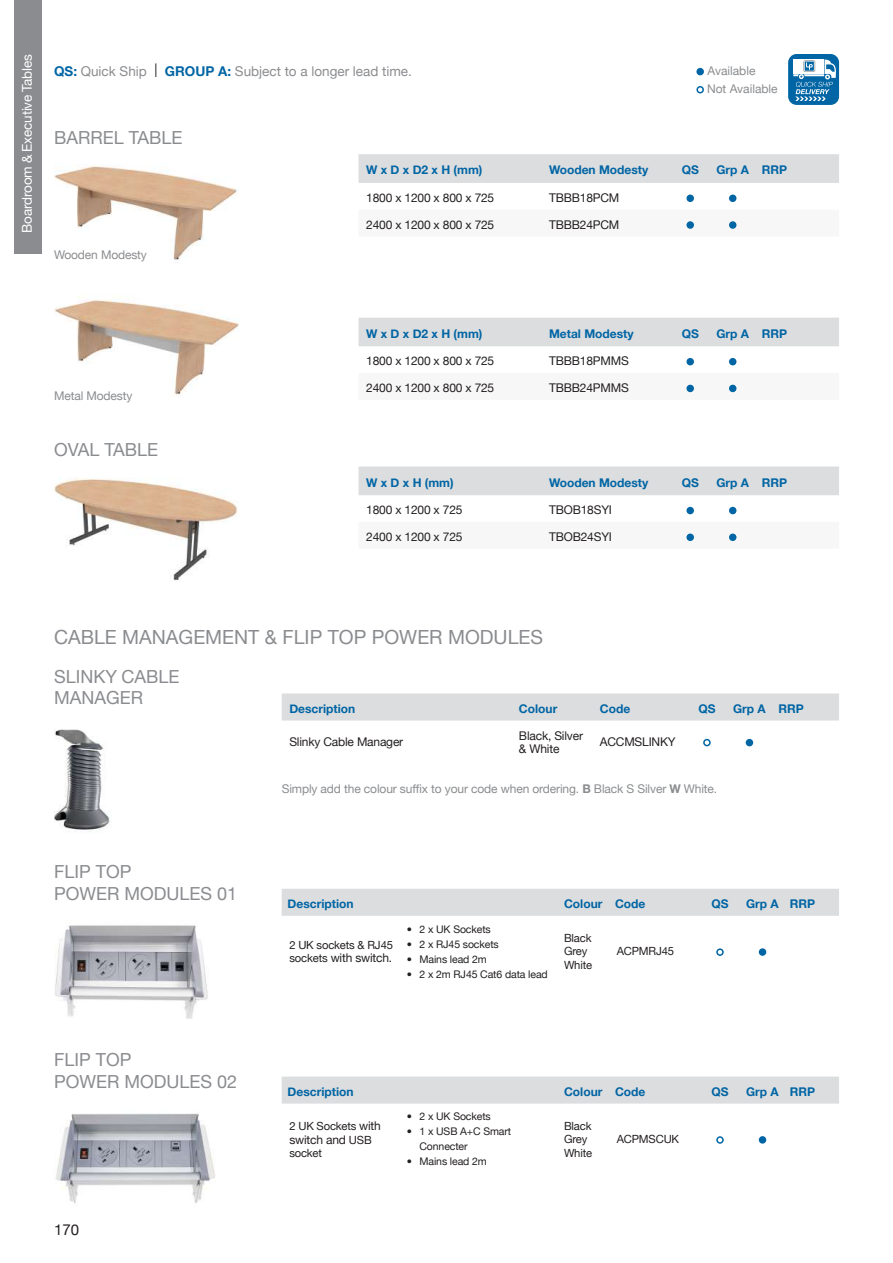
<style>
.page{position:relative;width:893px;height:1263px;background:#fff}
.page>*{position:absolute;margin:0;border:0;box-sizing:border-box;transform-origin:0 0}
.t1{font:19.5px "Helvetica Neue";color:#8a8c8f}
.t2{font:18px/21.6px "Helvetica Neue";color:#8a8c8f}
.t3{font:15px "Helvetica Neue";color:#231f20}
.t4{font:13.5px "Helvetica Neue";color:#8a8c8f}
.t5{font:13.5px "Helvetica Neue";letter-spacing:-.01em;color:#fff}
.t6{font:12px/13.5px "Helvetica Neue";letter-spacing:-.015em;color:#231f20}
.t7{font:700 12px "Helvetica Neue";color:#0065a4}
.t8{font:12px/18px "Helvetica Neue";letter-spacing:-.01em;color:#8a8c8f}
.t9{font:11.25px/13.5px "Helvetica Neue";letter-spacing:-.015em;color:#231f20}
.t10{font:10.5px/15px "Helvetica Neue";letter-spacing:-.01em;color:#231f20}
.s1{font-weight:700;color:#0065a4}
.s2{color:#231f20}
.s3{font-weight:700}
.s4{font-size:11.25px}
.s5{font-size:12px}
</style>
<div class="page">
<img style="left:54px;top:165px;width:183px;height:95px">
<img style="left:54px;top:296px;width:185px;height:99px">
<img style="left:54px;top:478px;width:185px;height:103px">
<img style="left:54px;top:729px;width:56px;height:103px">
<img style="left:55px;top:925px;width:153px;height:94px">
<img style="left:55px;top:1113px;width:160px;height:91px">
<div style="left:788px;top:54px;width:51px;height:51px;background:#0065a4;border-radius:8px"></div>
<svg style="left:793px;top:59px;width:43px;height:42px"></svg>
<div style="left:696px;top:68px;width:8px;height:7px;border:2px solid #0065a4;border-radius:50%"></div>
<div style="left:696px;top:86px;width:8px;height:7px;border:2px solid #0065a4;border-radius:50%"></div>
<div style="left:359px;top:154px;width:480px;height:29px;background:#dcdddf"></div>
<div style="left:686px;top:195px;width:8px;height:7px;border:2px solid #0065a4;border-radius:50%"></div>
<div style="left:729px;top:195px;width:7px;height:7px;border:2px solid #0065a4;border-radius:50%"></div>
<svg style="left:686px;top:221px;width:51px;height:8px"></svg>
<div style="left:729px;top:221px;width:7px;height:8px;border:2px solid #0065a4;border-radius:50%"></div>
<div style="left:359px;top:466px;width:480px;height:29px;background:#dcdddf"></div>
<div style="left:686px;top:507px;width:8px;height:7px;border:2px solid #0065a4;border-radius:50%"></div>
<div style="left:729px;top:507px;width:7px;height:7px;border:2px solid #0065a4;border-radius:50%"></div>
<svg style="left:686px;top:533px;width:51px;height:9px"></svg>
<div style="left:729px;top:534px;width:7px;height:7px;border:2px solid #0065a4;border-radius:50%"></div>
<div style="left:359px;top:318px;width:480px;height:28px;background:#dcdddf"></div>
<div style="left:686px;top:358px;width:8px;height:7px;border:2px solid #0065a4;border-radius:50%"></div>
<div style="left:729px;top:358px;width:7px;height:7px;border:2px solid #0065a4;border-radius:50%"></div>
<svg style="left:686px;top:384px;width:51px;height:9px"></svg>
<div style="left:729px;top:385px;width:7px;height:7px;border:2px solid #0065a4;border-radius:50%"></div>
<div style="left:282px;top:693px;width:557px;height:27px;background:#dcdddf"></div>
<div style="left:703px;top:739px;width:8px;height:7px;border:2px solid #0065a4;border-radius:50%"></div>
<div style="left:746px;top:739px;width:7px;height:7px;border:2px solid #0065a4;border-radius:50%"></div>
<div style="left:282px;top:889px;width:557px;height:27px;background:#dcdddf"></div>
<div style="left:716px;top:948px;width:8px;height:8px;border:2px solid #0065a4;border-radius:50%"></div>
<div style="left:759px;top:948px;width:7px;height:8px;border:2px solid #0065a4;border-radius:50%"></div>
<div style="left:282px;top:1076px;width:557px;height:27px;background:#dcdddf"></div>
<div style="left:716px;top:1136px;width:8px;height:8px;border:2px solid #0065a4;border-radius:50%"></div>
<div style="left:759px;top:1136px;width:7px;height:7px;border:2px solid #0065a4;border-radius:50%"></div>
<div style="left:14px;top:0;width:27px;height:254px;background:#8a8c8f"></div>
<p class="t5" style="left:19px;top:233px;width:180px;rotate:-90deg">Boardroom &amp; Executive Tables</p>
<p class="t4" style="left:54px;top:63px;width:359px"><span class="s1">QS:</span> Quick Ship <span class="s2">|</span> <span class="s1">GROUP A:</span> Subject to a longer lead time.</p>
<h2 class="t2" style="left:54px;top:126px;width:130px">BARREL TABLE</h2>
<p class="t8" style="left:707px;top:62px;width:72px">Available<br>Not Available</p>
<p class="t8" style="left:54px;top:245px;width:94px">Wooden Modesty</p>
<p class="t7" style="left:366px;top:163px;width:118px">W x D x D2 x H (mm)</p>
<p class="t7" style="left:549px;top:163px;width:101px">Wooden Modesty</p>
<p class="t7" style="left:682px;top:163px;width:19px">QS</p>
<p class="t7" style="left:716px;top:163px;width:72px">Grp A RRP</p>
<p class="t6" style="left:366px;top:191px;width:130px">1800 x 1200 x 800 x 725</p>
<p class="t6" style="left:549px;top:191px;width:72px">TBBB18PCM</p>
<p class="t6" style="left:366px;top:218px;width:130px">2400 x 1200 x 800 x 725</p>
<p class="t6" style="left:549px;top:218px;width:72px">TBBB24PCM</p>
<p class="t8" style="left:54px;top:386px;width:80px">Metal Modesty</p>
<h2 class="t2" style="left:54px;top:438px;width:106px">OVAL TABLE</h2>
<p class="t7" style="left:366px;top:326px;width:118px">W x D x D2 x H (mm)</p>
<p class="t7" style="left:549px;top:326px;width:86px">Metal Modesty</p>
<p class="t7" style="left:682px;top:326px;width:19px">QS</p>
<p class="t7" style="left:716px;top:326px;width:72px">Grp A RRP</p>
<p class="t6" style="left:366px;top:354px;width:130px">1800 x 1200 x 800 x 725</p>
<p class="t6" style="left:549px;top:354px;width:81px">TBBB18PMMS</p>
<p class="t6" style="left:366px;top:381px;width:130px">2400 x 1200 x 800 x 725</p>
<p class="t6" style="left:549px;top:381px;width:81px">TBBB24PMMS</p>
<p class="t7" style="left:366px;top:475px;width:89px">W x D x H (mm)</p>
<p class="t7" style="left:549px;top:475px;width:101px">Wooden Modesty</p>
<p class="t7" style="left:682px;top:475px;width:19px">QS</p>
<p class="t7" style="left:716px;top:475px;width:72px">Grp A RRP</p>
<p class="t6" style="left:366px;top:503px;width:98px">1800 x 1200 x 725</p>
<p class="t6" style="left:549px;top:503px;width:65px">TBOB18SYI</p>
<p class="t6" style="left:366px;top:530px;width:98px">2400 x 1200 x 725</p>
<p class="t6" style="left:549px;top:530px;width:65px">TBOB24SYI</p>
<h1 class="t1" style="left:54px;top:626px;width:491px">CABLE MANAGEMENT &amp; FLIP TOP POWER MODULES</h1>
<h2 class="t2" style="left:54px;top:665px;width:127px">SLINKY CABLE<br>MANAGER</h2>
<h2 class="t2" style="left:54px;top:861px;width:185px">FLIP TOP<br>POWER MODULES 01</h2>
<h2 class="t2" style="left:54px;top:1048px;width:185px">FLIP TOP<br>POWER MODULES 02</h2>
<p class="t3" style="left:54px;top:1220px;width:27px">170</p>
<p class="t7" style="left:289px;top:701px;width:67px">Description</p>
<p class="t7" style="left:519px;top:701px;width:40px">Colour</p>
<p class="t7" style="left:600px;top:701px;width:32px">Code</p>
<p class="t7" style="left:698px;top:701px;width:19px">QS</p>
<p class="t7" style="left:733px;top:701px;width:72px">Grp A RRP</p>
<p class="t6" style="left:289px;top:735px;width:115px">Slinky Cable Manager</p>
<p class="t6" style="left:519px;top:728px;width:66px">Black, Silver &amp; White</p>
<p class="t6" style="left:600px;top:735px;width:77px">ACCMSLINKY</p>
<p class="t8" style="left:282px;top:780px;width:437px">Simply add the colour suffix to your code when ordering. <span class="s3">B</span> Black S Silver <span class="s3">W</span> White.</p>
<p class="t7" style="left:288px;top:896px;width:67px">Description</p>
<p class="t7" style="left:564px;top:896px;width:83px">Colour Code</p>
<p class="t7" style="left:711px;top:896px;width:19px">QS</p>
<p class="t7" style="left:746px;top:896px;width:70px">Grp A RRP</p>
<p class="t9" style="left:289px;top:938px;width:105px">2 UK sockets &amp; RJ45</p>
<p class="t6" style="left:289px;top:951px;width:104px"><span class="s4">sockets</span> with switch.</p>
<p class="t10" style="left:407px;top:921px;width:86px">• 2 x UK Sockets</p>
<p class="t10" style="left:407px;top:936px;width:94px">• 2 x RJ45 sockets</p>
<p class="t10" style="left:407px;top:951px;width:82px">• Mains lead 2m</p>
<p class="t10" style="left:407px;top:966px;width:143px">• 2 x 2m RJ45 Cat6 data lead</p>
<p class="t9" style="left:564px;top:931px;width:30px">Black<br>Grey<br>White</p>
<p class="t9" style="left:617px;top:944px;width:59px">ACPMRJ45</p>
<p class="t7" style="left:288px;top:1084px;width:67px">Description</p>
<p class="t7" style="left:564px;top:1084px;width:83px">Colour Code</p>
<p class="t7" style="left:711px;top:1084px;width:19px">QS</p>
<p class="t7" style="left:746px;top:1084px;width:70px">Grp A RRP</p>
<p class="t9" style="left:289px;top:1119px;width:93px">2 UK Sockets <span class="s5">with</span></p>
<p class="t6" style="left:289px;top:1132px;width:84px">switch and <span class="s4">USB</span></p>
<p class="t9" style="left:289px;top:1146px;width:34px">socket</p>
<p class="t10" style="left:407px;top:1109px;width:86px">• 2 x UK Sockets</p>
<p class="t10" style="left:419px;top:1124px;width:93px;text-indent:-13px">• 1 x USB A+C Smart<br>Connecter</p>
<p class="t10" style="left:407px;top:1154px;width:82px">• Mains lead 2m</p>
<p class="t9" style="left:564px;top:1119px;width:30px">Black<br>Grey<br>White</p>
<p class="t9" style="left:617px;top:1132px;width:64px">ACPMSCUK</p>
</div>
